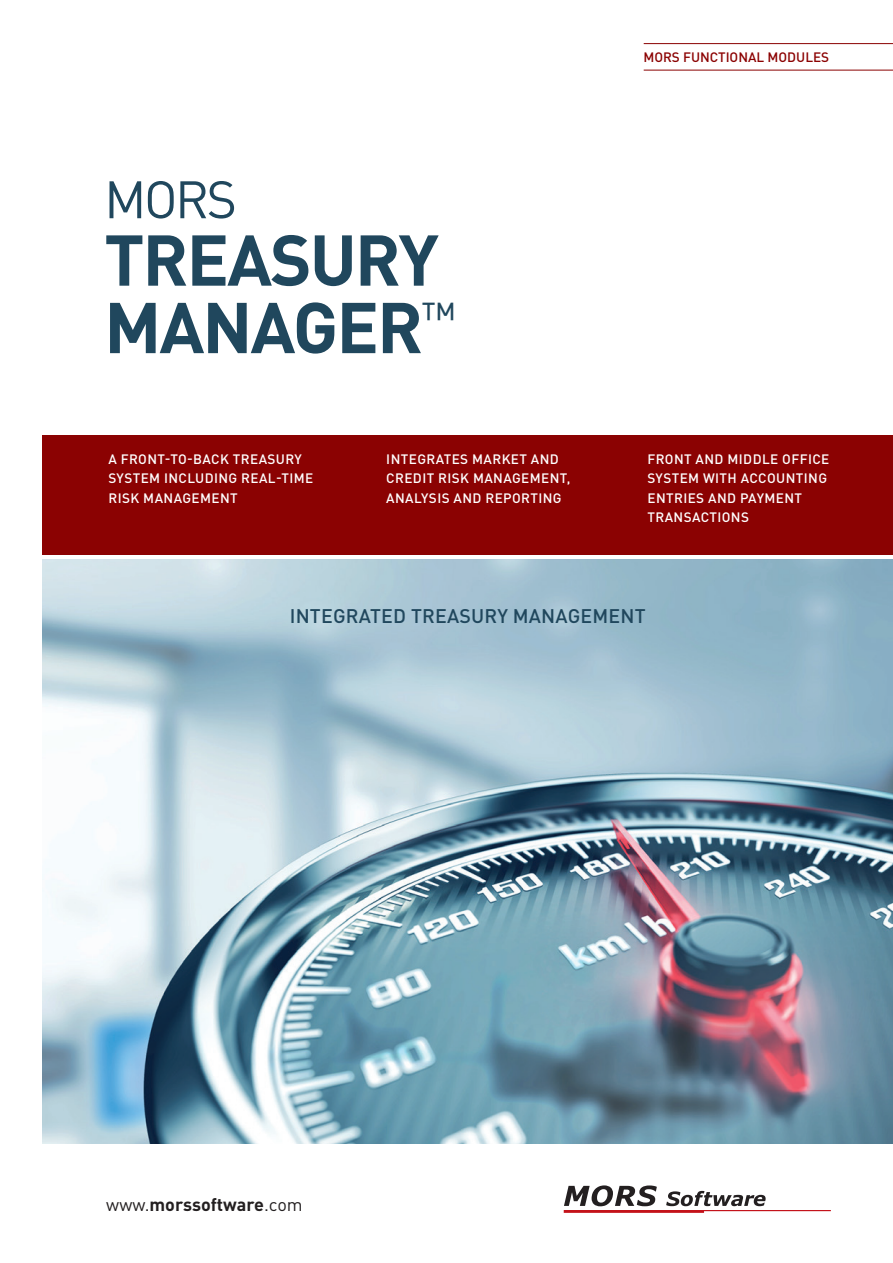
<style>
.page{position:relative;width:893px;height:1263px;background:#fff}
.page>*{position:absolute;margin:0;border:0;box-sizing:border-box;transform-origin:0 0}
.t1{font:700 70.65px/67.5px "DINOT";letter-spacing:-.03em;color:#20475d}
.t2{font:51.9px "DINOT";color:#20475d}
.t3{font:500 19.5px "DINOT";letter-spacing:.01em;color:#20475d}
.t4{font:700 18px "DINOT";color:#231f20}
.t5{font:500 13.5px/19.5px "DINOT";letter-spacing:.03em;color:#fff}
.t6{font:500 13.5px "DINOT";color:#8b0202}
.s1{font-weight:400}
</style>
<div class="page">
<svg style="left:564px;top:1185px;width:267px;height:28px"></svg>
<div style="left:43px;top:436px;width:850px;height:119px;background:#8b0202"></div>
<img style="left:43px;top:559px;width:850px;height:585px">
<hr style="left:644px;top:43px;width:249px;height:1px;background:#8b0202">
<hr style="left:644px;top:70px;width:249px;height:1px;background:#8b0202">
<h2 class="t2" style="left:104px;top:167px;width:134px">MORS</h2>
<h1 class="t1" style="left:104px;top:224px;width:353px">TREASURY<br>MANAGER<sup>™</sup></h1>
<p class="t6" style="left:643px;top:49px;width:187px">MORS FUNCTIONAL MODULES</p>
<p class="t5" style="left:108px;top:449px;width:206px">A FRONT-TO-BACK TREASURY<br>SYSTEM INCLUDING REAL-TIME<br>RISK MANAGEMENT</p>
<p class="t5" style="left:386px;top:449px;width:186px">INTEGRATES MARKET AND<br>CREDIT RISK MANAGEMENT,<br>ANALYSIS AND REPORTING</p>
<p class="t5" style="left:647px;top:449px;width:183px">FRONT AND MIDDLE OFFICE<br>SYSTEM WITH ACCOUNTING<br>ENTRIES AND PAYMENT<br>TRANSACTIONS</p>
<h3 class="t3" style="left:290px;top:603px;width:357px">INTEGRATED TREASURY MANAGEMENT</h3>
<h3 class="t4" style="left:106px;top:1192px;width:198px"><span class="s1">www.</span>morssoftware<span class="s1">.com</span></h3>
</div>
